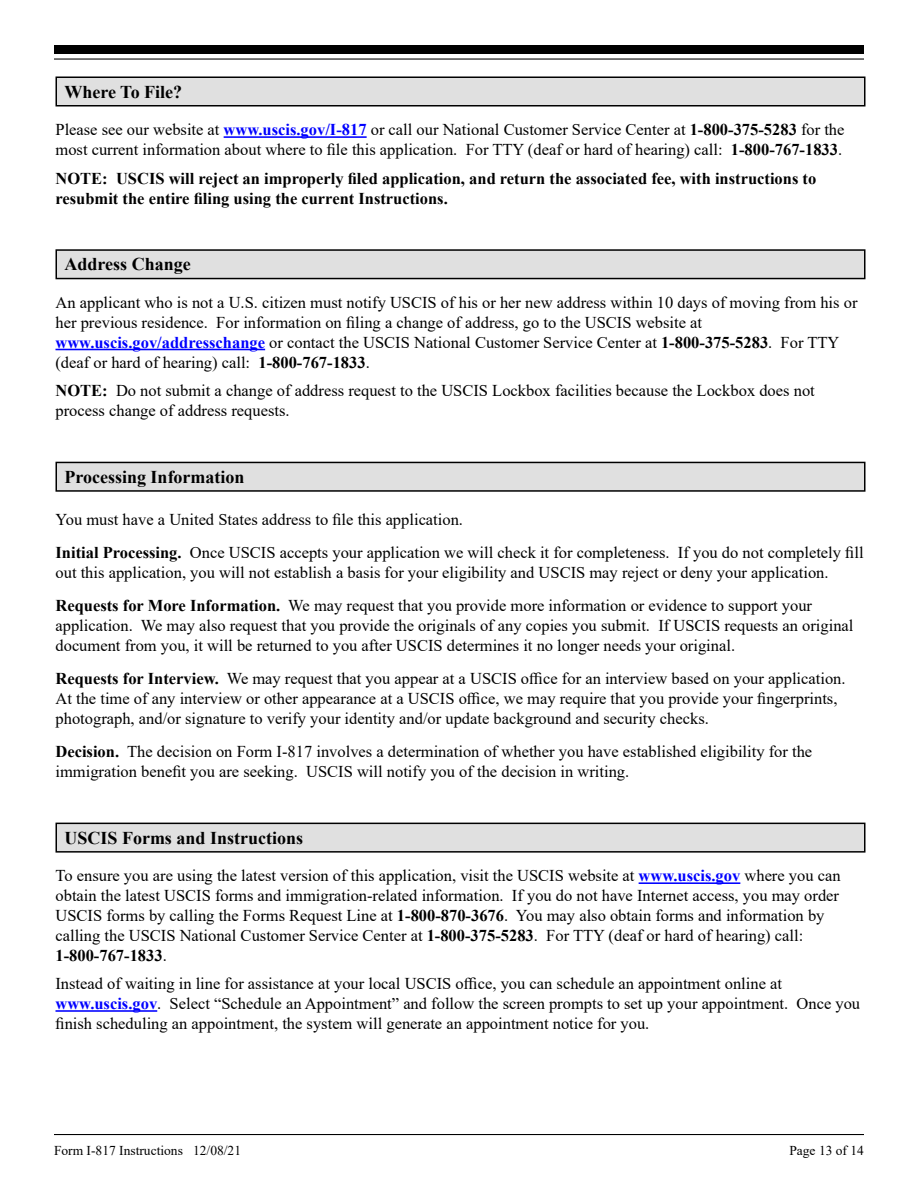
<style>
.page{position:relative;width:918px;height:1188px;background:#fff}
.page>*{position:absolute;margin:0;border:0;box-sizing:border-box;transform-origin:0 0}
.Section_Header_1__T{font:700 18px "Times New Roman";color:#000}
.Body_1__T{font:16.5px/19.8px "Times New Roman";color:#000}
.Body_Extra_Space_1{font:16.5px/19.8px "Times New Roman";color:#000}
.Body_1__T-2{font:700 16.5px/19.8px "Times New Roman";color:#000}
.t1{font:13.5px "Times New Roman";color:#000}
.s1{font-weight:700;color:#00f}
.s2{font-weight:700}
</style>
<div class="page">
<hr style="left:54px;top:1134px;width:810px;height:1px;background:#000">
<div style="left:54px;top:45px;width:810px;height:9px;background:#000"></div>
<hr style="left:54px;top:58px;width:810px;height:2px;background:#000">
<div style="left:56px;top:76px;width:810px;height:30px;background:#000"></div>
<div style="left:57px;top:78px;width:807px;height:27px;background:#e0e0e0"></div>
<hr style="left:224px;top:136px;width:143px;height:2px;background:#00f">
<div style="left:56px;top:249px;width:810px;height:30px;background:#2d2d2d"></div>
<div style="left:57px;top:251px;width:807px;height:27px;background:#e0e0e0"></div>
<hr style="left:56px;top:349px;width:209px;height:1px;background:#00f">
<div style="left:56px;top:462px;width:810px;height:30px;background:#2c2c2c"></div>
<div style="left:57px;top:463px;width:807px;height:27px;background:#e0e0e0"></div>
<div style="left:56px;top:823px;width:810px;height:30px;background:#151515"></div>
<div style="left:57px;top:824px;width:807px;height:27px;background:#e0e0e0"></div>
<hr style="left:639px;top:882px;width:101px;height:2px;background:#00f">
<hr style="left:56px;top:1010px;width:101px;height:2px;background:#00f">
<p class="Section_Header_1__T" style="left:64px;top:78px;width:119px">Where To File?</p>
<p class="Body_1__T" style="left:56px;top:119px;width:791px">Please see our website at <span class="s1">www.uscis.gov/I-817</span> or call our National Customer Service Center at <span class="s2">1-800-375-5283</span> for the most current information about where to file this application. For TTY (deaf or hard of hearing) call: <span class="s2">1-800-767-1833</span>.</p>
<p class="Body_1__T-2" style="left:56px;top:168px;width:762px">NOTE: USCIS will reject an improperly filed application, and return the associated fee, with instructions to resubmit the entire filing using the current Instructions.</p>
<p class="Section_Header_1__T" style="left:64px;top:251px;width:128px">Address Change</p>
<p class="Body_1__T" style="left:56px;top:292px;width:804px">An applicant who is not a U.S. citizen must notify USCIS of his or her new address within 10 days of moving from his or her previous residence. For information on filing a change of address, go to the USCIS website at <span class="s1">www.uscis.gov/addresschange</span> or contact the USCIS National Customer Service Center at <span class="s2">1-800-375-5283</span>. For TTY (deaf or hard of hearing) call: <span class="s2">1-800-767-1833</span>.</p>
<p class="Body_1__T" style="left:56px;top:380px;width:761px"><span class="s2">NOTE:</span> Do not submit a change of address request to the USCIS Lockbox facilities because the Lockbox does not process change of address requests.</p>
<p class="Section_Header_1__T" style="left:64px;top:464px;width:182px">Processing Information</p>
<p class="Body_1__T" style="left:56px;top:509px;width:409px">You must have a United States address to file this application.</p>
<p class="Body_Extra_Space_1" style="left:56px;top:542px;width:810px"><span class="s2">Initial Processing.</span> Once USCIS accepts your application we will check it for completeness. If you do not completely fill out this application, you will not establish a basis for your eligibility and USCIS may reject or deny your application.</p>
<p class="Body_Extra_Space_1" style="left:56px;top:595px;width:800px"><span class="s2">Requests for More Information.</span> We may request that you provide more information or evidence to support your application. We may also request that you provide the originals of any copies you submit. If USCIS requests an original document from you, it will be returned to you after USCIS determines it no longer needs your original.</p>
<p class="Body_Extra_Space_1" style="left:56px;top:668px;width:792px"><span class="s2">Requests for Interview.</span> We may request that you appear at a USCIS office for an interview based on your application.<br>At the time of any interview or other appearance at a USCIS office, we may require that you provide your fingerprints, photograph, and/or signature to verify your identity and/or update background and security checks.</p>
<p class="Body_Extra_Space_1" style="left:56px;top:741px;width:758px"><span class="s2">Decision.</span> The decision on Form I-817 involves a determination of whether you have established eligibility for the immigration benefit you are seeking. USCIS will notify you of the decision in writing.</p>
<p class="Section_Header_1__T" style="left:64px;top:825px;width:240px">USCIS Forms and Instructions</p>
<p class="Body_1__T" style="left:56px;top:865px;width:787px">To ensure you are using the latest version of this application, visit the USCIS website at <span class="s1">www.uscis.gov</span> where you can obtain the latest USCIS forms and immigration-related information. If you do not have Internet access, you may order USCIS forms by calling the Forms Request Line at <span class="s2">1-800-870-3676</span>. You may also obtain forms and information by calling the USCIS National Customer Service Center at <span class="s2">1-800-375-5283</span>. For TTY (deaf or hard of hearing) call:<br><span class="s2">1-800-767-1833</span>.</p>
<p class="Body_1__T" style="left:56px;top:973px;width:806px">Instead of waiting in line for assistance at your local USCIS office, you can schedule an appointment online at <span class="s1">www.uscis.gov</span>. Select “Schedule an Appointment” and follow the screen prompts to set up your appointment. Once you finish scheduling an appointment, the system will generate an appointment notice for you.</p>
<p class="t1" style="left:54px;top:1141px;width:189px">Form I-817 Instructions 12/08/21</p>
<p class="t1" style="left:789px;top:1141px;width:76px">Page 13 of 14</p>
</div>
